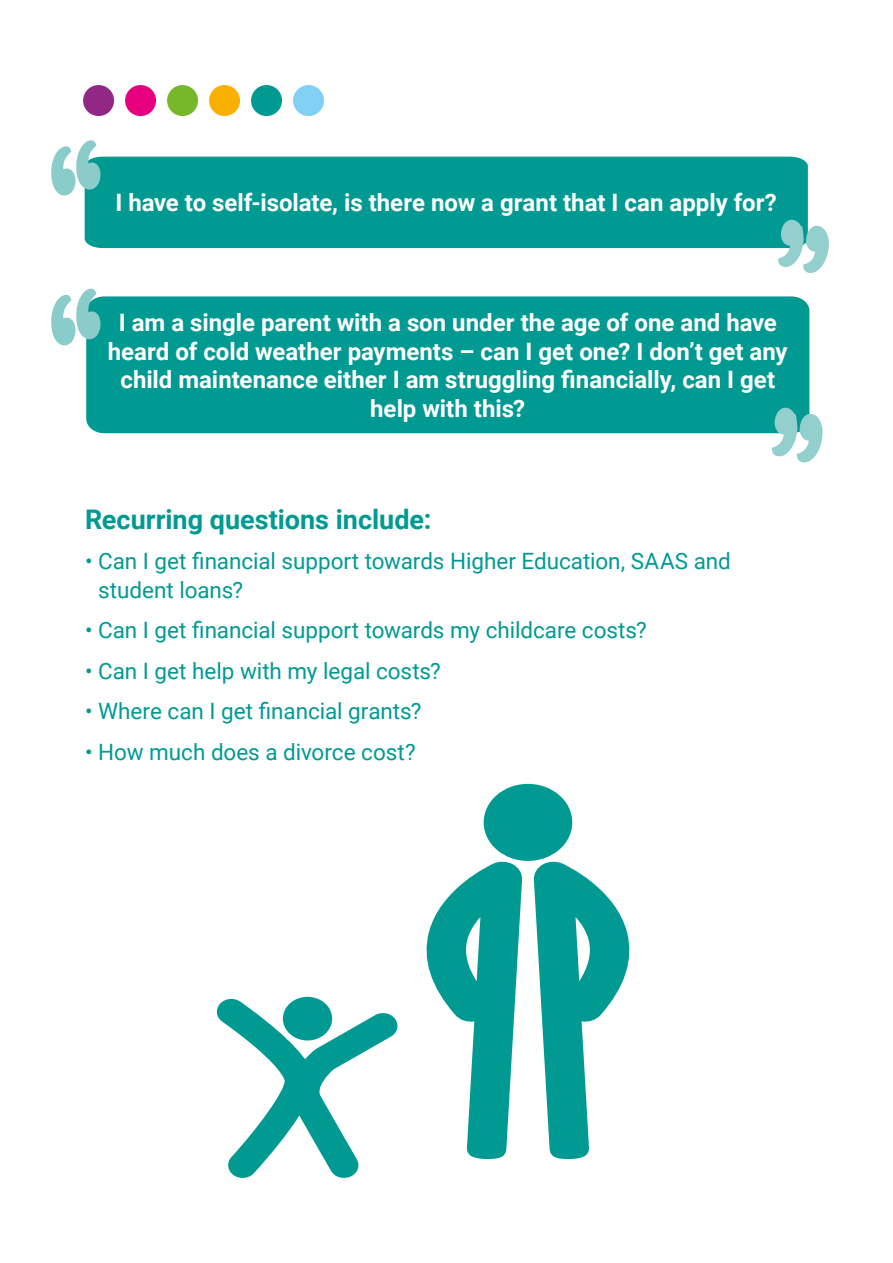
<style>
.page{position:relative;width:893px;height:1263px;background:#fff}
.page>*{position:absolute;margin:0;border:0;box-sizing:border-box;transform-origin:0 0}
.t1{font:700 27px "Roboto";color:#009a93}
.t2{font:700 24px/28.5px "Roboto";color:#fff;text-align:center}
.t3{font:22.5px/28.5px "Roboto";letter-spacing:-.005em;color:#009a93}
</style>
<div class="page">
<div style="left:83px;top:85px;width:31px;height:31px;background:#922885;border-radius:50%"></div>
<div style="left:125px;top:85px;width:31px;height:31px;background:#e6007d;border-radius:50%"></div>
<div style="left:167px;top:85px;width:31px;height:31px;background:#76b82a;border-radius:50%"></div>
<div style="left:209px;top:85px;width:31px;height:31px;background:#f9b000;border-radius:50%"></div>
<div style="left:251px;top:85px;width:31px;height:31px;background:#009a93;border-radius:50%"></div>
<div style="left:293px;top:85px;width:31px;height:31px;background:#83d0f5;border-radius:50%"></div>
<div style="left:86px;top:296px;width:723px;height:137px;background:#009a93"></div>
<svg style="left:51px;top:288px;width:50px;height:58px"></svg>
<svg style="left:772px;top:406px;width:51px;height:57px"></svg>
<div style="left:85px;top:157px;width:723px;height:91px;background:#009a93"></div>
<svg style="left:51px;top:140px;width:50px;height:56px"></svg>
<svg style="left:778px;top:218px;width:51px;height:55px"></svg>
<div style="left:484px;top:784px;width:88px;height:77px;background:#009a93;border-radius:50%"></div>
<svg style="left:533px;top:861px;width:97px;height:298px"></svg>
<svg style="left:426px;top:861px;width:96px;height:298px"></svg>
<svg style="left:216px;top:997px;width:182px;height:181px"></svg>
<p class="t2" style="left:115px;top:188px;width:663px">I have to self-isolate, is there now a grant that I can apply for?</p>
<p class="t2" style="left:108px;top:307px;width:681px">I am a single parent with a son under the age of one and have heard of cold weather payments – can I get one? I don’t get any child maintenance either I am struggling financially, can I get help with this?</p>
<p class="t1" style="left:85px;top:500px;width:348px">Recurring questions include:</p>
<p class="t3" style="left:98px;top:546px;width:634px;text-indent:-13px">• Can I get financial support towards Higher Education, SAAS and student loans?</p>
<p class="t3" style="left:85px;top:615px;width:563px">• Can I get financial support towards my childcare costs?</p>
<p class="t3" style="left:85px;top:655px;width:357px">• Can I get help with my legal costs?</p>
<p class="t3" style="left:85px;top:696px;width:338px">• Where can I get financial grants?</p>
<p class="t3" style="left:85px;top:736px;width:332px">• How much does a divorce cost?</p>
</div>
